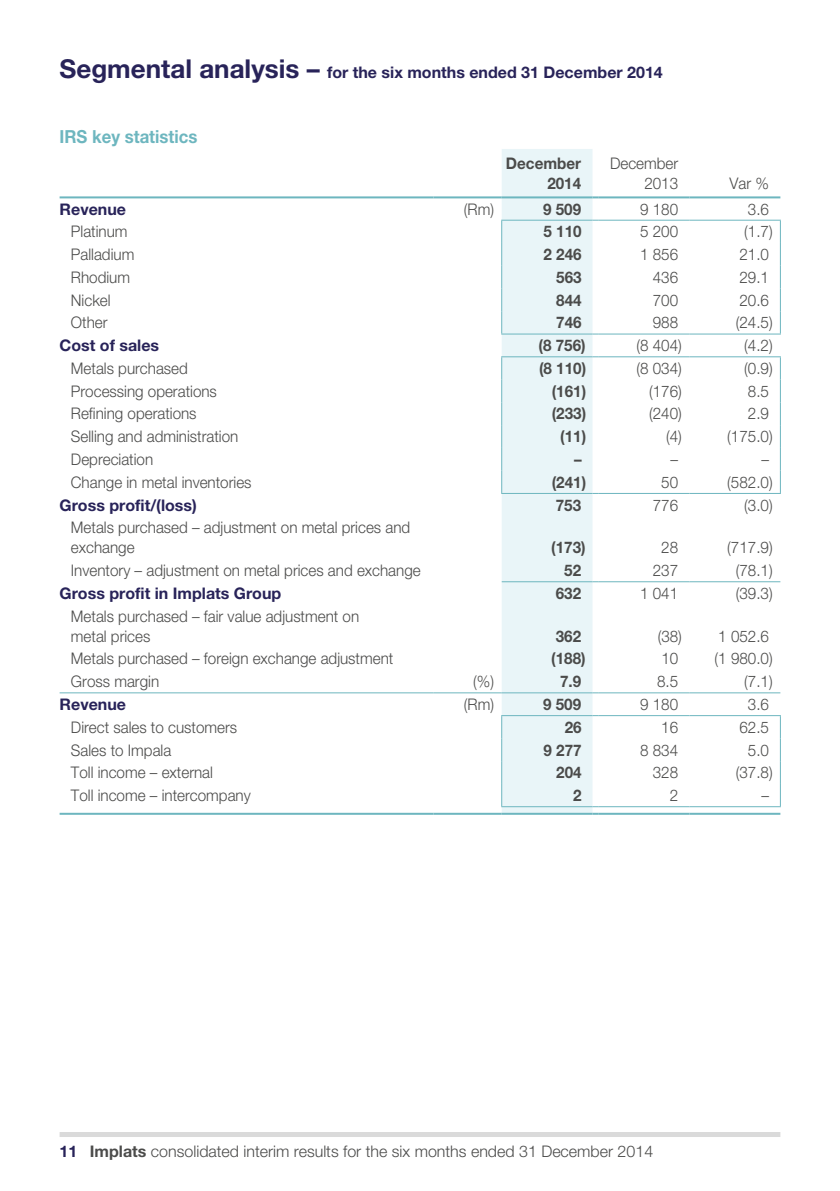
<style>
.page{position:relative;width:840px;height:1191px;background:#fff}
.page>*{position:absolute;margin:0;border:0;box-sizing:border-box;transform-origin:0 0}
.t1{font:700 18px "Helvetica Neue LT Std";color:#6db6bf;scale:.93 1}
.t2{font:300 16px/20px "Helvetica Neue LT Std";color:#4b4b4a;scale:.95 1}
.t3{font:700 16px "Helvetica Neue LT Std";color:#282359}
.t4{font:700 16px/20px "Helvetica Neue LT Std";color:#4b4b4a;text-align:right;scale:.95 1}
.t5{font:300 16px "Helvetica Neue LT Std";color:#4b4b4a}
.s1{font-size:26px}
.s2{font-weight:700;color:#282359}
.s3{font-weight:700}
</style>
<div class="page">
<div style="left:60px;top:1132px;width:720px;height:5px;background:#dadada"></div>
<div style="left:501px;top:149px;width:91px;height:663px;background:#e9f5f8"></div>
<hr style="left:60px;top:196px;width:373px;height:2px;background:#6db6bf">
<hr style="left:433px;top:196px;width:68px;height:2px;background:#6db6bf">
<hr style="left:501px;top:196px;width:91px;height:2px;background:#6db6bf">
<svg style="left:592px;top:196px;width:6px;height:2px"></svg>
<hr style="left:598px;top:196px;width:91px;height:2px;background:#6db6bf">
<hr style="left:689px;top:196px;width:91px;height:2px;background:#6db6bf">
<hr style="left:60px;top:812px;width:373px;height:2px;background:#6db6bf">
<hr style="left:433px;top:812px;width:68px;height:2px;background:#6db6bf">
<hr style="left:501px;top:812px;width:91px;height:2px;background:#6db6bf">
<hr style="left:598px;top:812px;width:91px;height:2px;background:#6db6bf">
<hr style="left:689px;top:812px;width:91px;height:2px;background:#6db6bf">
<hr style="left:501px;top:220px;width:91px;height:1px;background:#6db6bf">
<hr style="left:598px;top:220px;width:91px;height:1px;background:#6db6bf">
<hr style="left:689px;top:220px;width:91px;height:1px;background:#6db6bf">
<svg style="left:501px;top:221px;width:1px;height:112px"></svg>
<svg style="left:779px;top:221px;width:1px;height:112px"></svg>
<hr style="left:501px;top:333px;width:91px;height:1px;background:#6db6bf">
<hr style="left:598px;top:333px;width:91px;height:1px;background:#6db6bf">
<hr style="left:689px;top:333px;width:91px;height:1px;background:#6db6bf">
<hr style="left:501px;top:356px;width:91px;height:1px;background:#6db6bf">
<hr style="left:598px;top:356px;width:91px;height:1px;background:#6db6bf">
<hr style="left:689px;top:356px;width:91px;height:1px;background:#6db6bf">
<svg style="left:501px;top:357px;width:1px;height:136px"></svg>
<svg style="left:779px;top:357px;width:1px;height:136px"></svg>
<hr style="left:501px;top:493px;width:91px;height:1px;background:#6db6bf">
<hr style="left:598px;top:493px;width:91px;height:1px;background:#6db6bf">
<hr style="left:689px;top:493px;width:91px;height:1px;background:#6db6bf">
<hr style="left:501px;top:581px;width:91px;height:1px;background:#6db6bf">
<hr style="left:598px;top:581px;width:91px;height:1px;background:#6db6bf">
<hr style="left:689px;top:581px;width:91px;height:1px;background:#6db6bf">
<hr style="left:60px;top:692px;width:373px;height:1px;background:#6db6bf">
<hr style="left:433px;top:692px;width:68px;height:1px;background:#6db6bf">
<hr style="left:501px;top:692px;width:91px;height:1px;background:#6db6bf">
<hr style="left:598px;top:692px;width:91px;height:1px;background:#6db6bf">
<hr style="left:689px;top:692px;width:91px;height:1px;background:#6db6bf">
<hr style="left:501px;top:715px;width:91px;height:1px;background:#6db6bf">
<hr style="left:598px;top:715px;width:91px;height:1px;background:#6db6bf">
<hr style="left:689px;top:715px;width:91px;height:1px;background:#6db6bf">
<svg style="left:501px;top:716px;width:1px;height:90px"></svg>
<svg style="left:779px;top:716px;width:1px;height:90px"></svg>
<hr style="left:501px;top:806px;width:91px;height:1px;background:#6db6bf">
<svg style="left:592px;top:806px;width:6px;height:8px"></svg>
<hr style="left:598px;top:806px;width:91px;height:1px;background:#6db6bf">
<hr style="left:689px;top:806px;width:91px;height:1px;background:#6db6bf">
<p class="t3" style="left:60px;top:62px;width:604px"><span class="s1">Segmental analysis –</span> for the six months ended 31 December 2014</p>
<p class="t1" style="left:60px;top:126px;width:149px">IRS key statistics</p>
<p class="t4" style="left:505px;top:153px;width:81px">December<br>2014</p>
<p class="t2" style="left:609px;top:153px;width:73px;text-align:right">December<br>2013</p>
<p class="t2" style="left:729px;top:173px;width:43px">Var %</p>
<p class="t3" style="left:60px;top:199px;width:68px">Revenue</p>
<p class="t2" style="left:463px;top:198px;width:33px">(Rm)</p>
<p class="t4" style="left:543px;top:198px;width:42px">9 509</p>
<p class="t2" style="left:639px;top:198px;width:42px">9 180</p>
<p class="t2" style="left:747px;top:198px;width:24px">3.6</p>
<p class="t2" style="left:71px;top:221px;width:61px">Platinum</p>
<p class="t4" style="left:543px;top:221px;width:42px">5 110</p>
<p class="t2" style="left:639px;top:221px;width:42px">5 200</p>
<p class="t2" style="left:743px;top:221px;width:31px">(1.7)</p>
<p class="t2" style="left:71px;top:244px;width:68px">Palladium</p>
<p class="t4" style="left:543px;top:244px;width:42px">2 246</p>
<p class="t2" style="left:639px;top:244px;width:42px">1 856</p>
<p class="t2" style="left:739px;top:244px;width:33px">21.0</p>
<p class="t2" style="left:71px;top:267px;width:64px">Rhodium</p>
<p class="t4" style="left:556px;top:267px;width:28px">563</p>
<p class="t2" style="left:652px;top:267px;width:28px">436</p>
<p class="t2" style="left:739px;top:267px;width:33px">29.1</p>
<p class="t2" style="left:71px;top:289px;width:43px">Nickel</p>
<p class="t4" style="left:556px;top:289px;width:28px">844</p>
<p class="t2" style="left:652px;top:289px;width:28px">700</p>
<p class="t2" style="left:739px;top:289px;width:33px">20.6</p>
<p class="t2" style="left:71px;top:312px;width:40px">Other</p>
<p class="t4" style="left:556px;top:312px;width:28px">746</p>
<p class="t2" style="left:652px;top:312px;width:28px">988</p>
<p class="t2" style="left:735px;top:312px;width:40px">(24.5)</p>
<p class="t3" style="left:60px;top:335px;width:101px">Cost of sales</p>
<p class="t4" style="left:538px;top:335px;width:51px">(8 756)</p>
<p class="t2" style="left:636px;top:335px;width:49px">(8 404)</p>
<p class="t2" style="left:743px;top:335px;width:31px">(4.2)</p>
<p class="t2" style="left:71px;top:358px;width:124px">Metals purchased</p>
<p class="t4" style="left:539px;top:358px;width:51px">(8 110)</p>
<p class="t2" style="left:636px;top:358px;width:49px">(8 034)</p>
<p class="t2" style="left:743px;top:358px;width:31px">(0.9)</p>
<p class="t2" style="left:71px;top:381px;width:155px">Processing operations</p>
<p class="t4" style="left:551px;top:380px;width:38px">(161)</p>
<p class="t2" style="left:648px;top:381px;width:36px">(176)</p>
<p class="t2" style="left:747px;top:381px;width:24px">8.5</p>
<p class="t2" style="left:71px;top:403px;width:134px">Refining operations</p>
<p class="t4" style="left:551px;top:403px;width:38px">(233)</p>
<p class="t2" style="left:648px;top:403px;width:36px">(240)</p>
<p class="t2" style="left:747px;top:403px;width:24px">2.9</p>
<p class="t2" style="left:71px;top:426px;width:178px">Selling and administration</p>
<p class="t4" style="left:560px;top:426px;width:29px">(11)</p>
<p class="t2" style="left:665px;top:426px;width:18px">(4)</p>
<p class="t2" style="left:727px;top:426px;width:49px">(175.0)</p>
<p class="t2" style="left:71px;top:449px;width:88px">Depreciation</p>
<p class="t4" style="left:573px;top:449px;width:9px">–</p>
<p class="t2" style="left:670px;top:449px;width:9px">–</p>
<p class="t2" style="left:761px;top:449px;width:9px">–</p>
<p class="t2" style="left:71px;top:472px;width:191px">Change in metal inventories</p>
<p class="t4" style="left:551px;top:472px;width:38px">(241)</p>
<p class="t2" style="left:661px;top:472px;width:19px">50</p>
<p class="t2" style="left:727px;top:472px;width:49px">(582.0)</p>
<p class="t3" style="left:60px;top:495px;width:139px">Gross profit/(loss)</p>
<p class="t4" style="left:555px;top:494px;width:28px">753</p>
<p class="t2" style="left:652px;top:494px;width:28px">776</p>
<p class="t2" style="left:743px;top:494px;width:31px">(3.0)</p>
<p class="t2" style="left:71px;top:517px;width:358px">Metals purchased – adjustment on metal prices and exchange</p>
<p class="t4" style="left:551px;top:537px;width:38px">(173)</p>
<p class="t2" style="left:661px;top:537px;width:19px">28</p>
<p class="t2" style="left:727px;top:537px;width:49px">(717.9)</p>
<p class="t2" style="left:71px;top:560px;width:369px">Inventory – adjustment on metal prices and exchange</p>
<p class="t4" style="left:564px;top:560px;width:19px">52</p>
<p class="t2" style="left:652px;top:560px;width:28px">237</p>
<p class="t2" style="left:735px;top:560px;width:40px">(78.1)</p>
<p class="t3" style="left:60px;top:583px;width:223px">Gross profit in Implats Group</p>
<p class="t4" style="left:555px;top:583px;width:28px">632</p>
<p class="t2" style="left:639px;top:583px;width:42px">1 041</p>
<p class="t2" style="left:735px;top:583px;width:40px">(39.3)</p>
<p class="t2" style="left:71px;top:605px;width:305px">Metals purchased – fair value adjustment on metal prices</p>
<p class="t4" style="left:555px;top:625px;width:28px">362</p>
<p class="t2" style="left:657px;top:625px;width:27px">(38)</p>
<p class="t2" style="left:718px;top:625px;width:55px">1 052.6</p>
<p class="t2" style="left:71px;top:648px;width:341px">Metals purchased – foreign exchange adjustment</p>
<p class="t4" style="left:551px;top:648px;width:38px">(188)</p>
<p class="t2" style="left:661px;top:648px;width:19px">10</p>
<p class="t2" style="left:714px;top:648px;width:63px">(1 980.0)</p>
<p class="t2" style="left:71px;top:671px;width:94px">Gross margin</p>
<p class="t2" style="left:473px;top:671px;width:23px">(%)</p>
<p class="t4" style="left:559px;top:671px;width:24px">7.9</p>
<p class="t2" style="left:656px;top:671px;width:24px">8.5</p>
<p class="t2" style="left:743px;top:671px;width:31px">(7.1)</p>
<p class="t3" style="left:60px;top:694px;width:68px">Revenue</p>
<p class="t2" style="left:463px;top:694px;width:33px">(Rm)</p>
<p class="t4" style="left:543px;top:694px;width:42px">9 509</p>
<p class="t2" style="left:639px;top:694px;width:42px">9 180</p>
<p class="t2" style="left:747px;top:694px;width:24px">3.6</p>
<p class="t2" style="left:71px;top:716px;width:176px">Direct sales to customers</p>
<p class="t4" style="left:564px;top:716px;width:19px">26</p>
<p class="t2" style="left:661px;top:716px;width:19px">16</p>
<p class="t2" style="left:739px;top:716px;width:33px">62.5</p>
<p class="t2" style="left:71px;top:739px;width:107px">Sales to Impala</p>
<p class="t4" style="left:543px;top:739px;width:42px">9 277</p>
<p class="t2" style="left:639px;top:739px;width:42px">8 834</p>
<p class="t2" style="left:747px;top:739px;width:24px">5.0</p>
<p class="t2" style="left:71px;top:762px;width:151px">Toll income – external</p>
<p class="t4" style="left:556px;top:762px;width:28px">204</p>
<p class="t2" style="left:652px;top:762px;width:28px">328</p>
<p class="t2" style="left:735px;top:762px;width:40px">(37.8)</p>
<p class="t2" style="left:71px;top:785px;width:191px">Toll income – intercompany</p>
<p class="t4" style="left:573px;top:785px;width:10px">2</p>
<p class="t2" style="left:669px;top:785px;width:10px">2</p>
<p class="t2" style="left:761px;top:785px;width:9px">–</p>
<p class="t5" style="left:60px;top:1141px;width:595px"><span class="s2">11</span> <span class="s3">Implats</span> consolidated interim results for the six months ended 31 December 2014</p>
</div>
